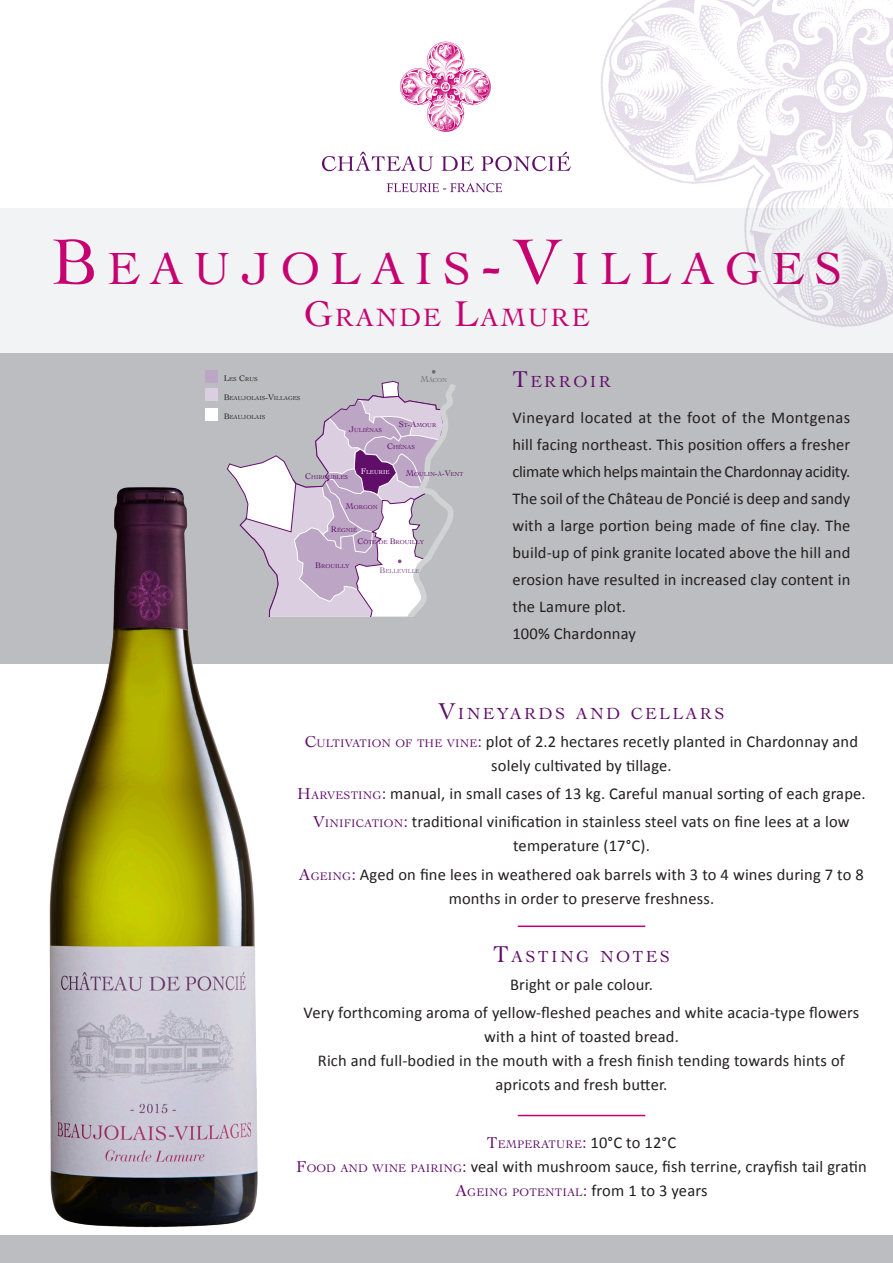
<style>
.page{position:relative;width:893px;height:1263px;background:#fff}
.page>*{position:absolute;margin:0;border:0;box-sizing:border-box;transform-origin:0 0}
.t1{font:47.25px "Cochin";letter-spacing:.215em;color:#c60170}
.t2{font:26.25px "Cochin";letter-spacing:.07em;color:#c60170}
.t3{font:16.8px "Cochin";letter-spacing:.145em;color:#600e69}
.t4{font:16.5px/27px "Calibri";letter-spacing:.01em;color:#231f20;text-align:center}
.t5{font:11.55px "Cochin";letter-spacing:.015em;color:#600e69}
.t6{font:8.55px "Cochin";color:#fff}
.t7{font:6px "Cochin";color:#600e69}
.t8{font:6px "Cochin";color:#231f20}
.t9{font:6px "Cochin";color:#81518b}
.t10{font:6px "Cochin";color:#fff}
.t11{font:6px "Cochin";color:#6c6d70}
.s1{font-size:67.5px}
.s2{font-size:37.5px}
.s3{font-size:8.55px}
.s4{font-size:24px}
.s5{font-family:"Cochin";color:#600e69}
.s6{font-family:"Cochin";font-size:11.55px;color:#600e69}
.s7{color:#600e69}
.s8{font-size:16.5px}
.s9{font-family:"Calibri";font-size:16.5px}
.s10{font-family:"Calibri";font-size:16.5px;color:#231f20}
</style>
<div class="page">
<div style="left:0;top:353px;width:893px;height:310px;background:#bcbdc0"></div>
<div style="left:0;top:1235px;width:893px;height:28px;background:#bcbdc0"></div>
<svg style="left:322px;top:152px;width:111px;height:19px"></svg>
<svg style="left:441px;top:156px;width:33px;height:15px"></svg>
<svg style="left:481px;top:152px;width:90px;height:19px"></svg>
<img style="left:400px;top:42px;width:91px;height:90px">
<svg style="left:387px;top:183px;width:115px;height:9px"></svg>
<div style="left:205px;top:370px;width:12px;height:12px;background:#bca5c5"></div>
<div style="left:205px;top:388px;width:12px;height:13px;background:#dacee0"></div>
<div style="left:205px;top:408px;width:12px;height:13px;background:#fff"></div>
<svg style="left:259px;top:370px;width:197px;height:247px"></svg>
<img style="left:47px;top:463px;width:212px;height:765px">
<div style="left:0;top:208px;width:893px;height:145px;background:#f2f3f4"></div>
<hr style="left:518px;top:925px;width:127px;height:2px;background:#c60170">
<hr style="left:518px;top:1115px;width:127px;height:1px;background:#c60170">
<img style="left:601px;top:0;width:292px;height:327px">
<p class="t1" style="left:51px;top:241px;width:793px"><span class="s1">B</span>EAUJOLAIS<span class="s1">-V</span>ILLAGES</p>
<p class="t2" style="left:304px;top:302px;width:287px"><span class="s2">G</span>RANDE <span class="s2">L</span>AMURE</p>
<p class="t8" style="left:224px;top:376px;width:35px"><span class="s3">L</span>ES <span class="s3">C</span>RUS</p>
<p class="t8" style="left:224px;top:395px;width:78px"><span class="s3">B</span>EAUJOLAIS<span class="s3">-V</span>ILLAGES</p>
<p class="t8" style="left:224px;top:414px;width:43px"><span class="s3">B</span>EAUJOLAIS</p>
<p class="t11" style="left:420px;top:377px;width:28px"><span class="s3">M</span>ÂCON</p>
<p class="t7" style="left:399px;top:422px;width:39px"><span class="s3">S</span>T<span class="s3">-A</span>MOUR</p>
<p class="t7" style="left:387px;top:444px;width:29px"><span class="s3">C</span>HÉNAS</p>
<p class="t7" style="left:349px;top:427px;width:35px"><span class="s3">J</span>ULIÉNAS</p>
<p class="t6" style="left:361px;top:466px;width:7px">F</p>
<p class="t7" style="left:406px;top:470px;width:59px"><span class="s3">M</span>OULIN<span class="s3">-</span>À<span class="s3">-V</span>ENT</p>
<p class="t10" style="left:366px;top:468px;width:25px">LEURIE</p>
<p class="t7" style="left:305px;top:473px;width:45px"><span class="s3">C</span>HIROUBLES</p>
<p class="t7" style="left:345px;top:504px;width:34px"><span class="s3">M</span>ORGON</p>
<p class="t7" style="left:331px;top:526px;width:28px"><span class="s3">R</span>ÉGNIÉ</p>
<p class="t7" style="left:315px;top:562px;width:36px"><span class="s3">B</span>ROUILLY</p>
<p class="t7" style="left:357px;top:539px;width:68px"><span class="s3">C</span>ÔTE DE <span class="s3">B</span>ROUILLY</p>
<p class="t9" style="left:380px;top:567px;width:42px"><span class="s3">B</span>ELLEVILLE</p>
<p class="t3" style="left:512px;top:372px;width:100px"><span class="s4">T</span>ERROIR</p>
<p class="t4" style="left:512px;top:404px;width:340px;text-align:justify">Vineyard located at the foot of the Montgenas hill facing northeast. This position offers a fresher climate which helps maintain the Chardonnay acidity.</p>
<p class="t4" style="left:512px;top:485px;width:339px;text-align:justify">The soil of the Château de Poncié is deep and sandy with a large portion being made of fine clay. The build-up of pink granite located above the hill and erosion have resulted in increased clay content in the Lamure plot.</p>
<p class="t4" style="left:512px;top:620px;width:125px">100% Chardonnay</p>
<p class="t3" style="left:439px;top:703px;width:287px"><span class="s4">V</span>INEYARDS AND CELLARS</p>
<p class="t4" style="left:305px;top:729px;width:555px;line-height:24px"><span class="s5">C</span><span class="s6">ULTIVATION OF THE VINE</span><span class="s7">:</span> plot of 2.2 hectares recetly planted in Chardonnay and solely cultivated by tillage.</p>
<p class="t4" style="left:297px;top:780px;width:570px"><span class="s5">H</span><span class="s6">ARVESTING</span><span class="s7">:</span> manual, in small cases of 13 kg. Careful manual sorting of each grape.</p>
<p class="t4" style="left:313px;top:810px;width:538px;line-height:24px"><span class="s5">V</span><span class="s6">INIFICATION</span><span class="s7">:</span> traditional vinification in stainless steel vats on fine lees at a low temperature (17°C).</p>
<p class="t4" style="left:299px;top:862px;width:566px;line-height:24px"><span class="s5">A</span><span class="s6">GEING</span><span class="s7">:</span> Aged on fine lees in weathered oak barrels with 3 to 4 wines during 7 to 8 months in order to preserve freshness.</p>
<p class="t3" style="left:493px;top:946px;width:178px"><span class="s4">T</span>ASTING NOTES</p>
<p class="t4" style="left:510px;top:971px;width:144px">Bright or pale colour.</p>
<p class="t4" style="left:304px;top:1001px;width:557px;line-height:24px">Very forthcoming aroma of yellow-fleshed peaches and white acacia-type flowers with a hint of toasted bread.</p>
<p class="t4" style="left:318px;top:1049px;width:528px;line-height:24px">Rich and full-bodied in the mouth with a fresh finish tending towards hints of apricots and fresh butter.</p>
<p class="t7" style="left:296px;top:740px;width:43px"><span class="s3">B</span>EAUJOLAIS</p>
<p class="t5" style="left:487px;top:1138px;width:191px"><span class="s8">T</span>EMPERATURE<span class="s9">:</span> <span class="s10">10°C to 12°C</span></p>
<p class="t4" style="left:296px;top:1153px;width:572px"><span class="s5">F</span><span class="s6">OOD AND WINE PAIRING</span><span class="s7">:</span> veal with mushroom sauce, fish terrine, crayfish tail gratin</p>
<p class="t5" style="left:455px;top:1186px;width:253px"><span class="s8">A</span>GEING POTENTIAL<span class="s9">:</span> <span class="s10">from 1 to 3 years</span></p>
</div>
